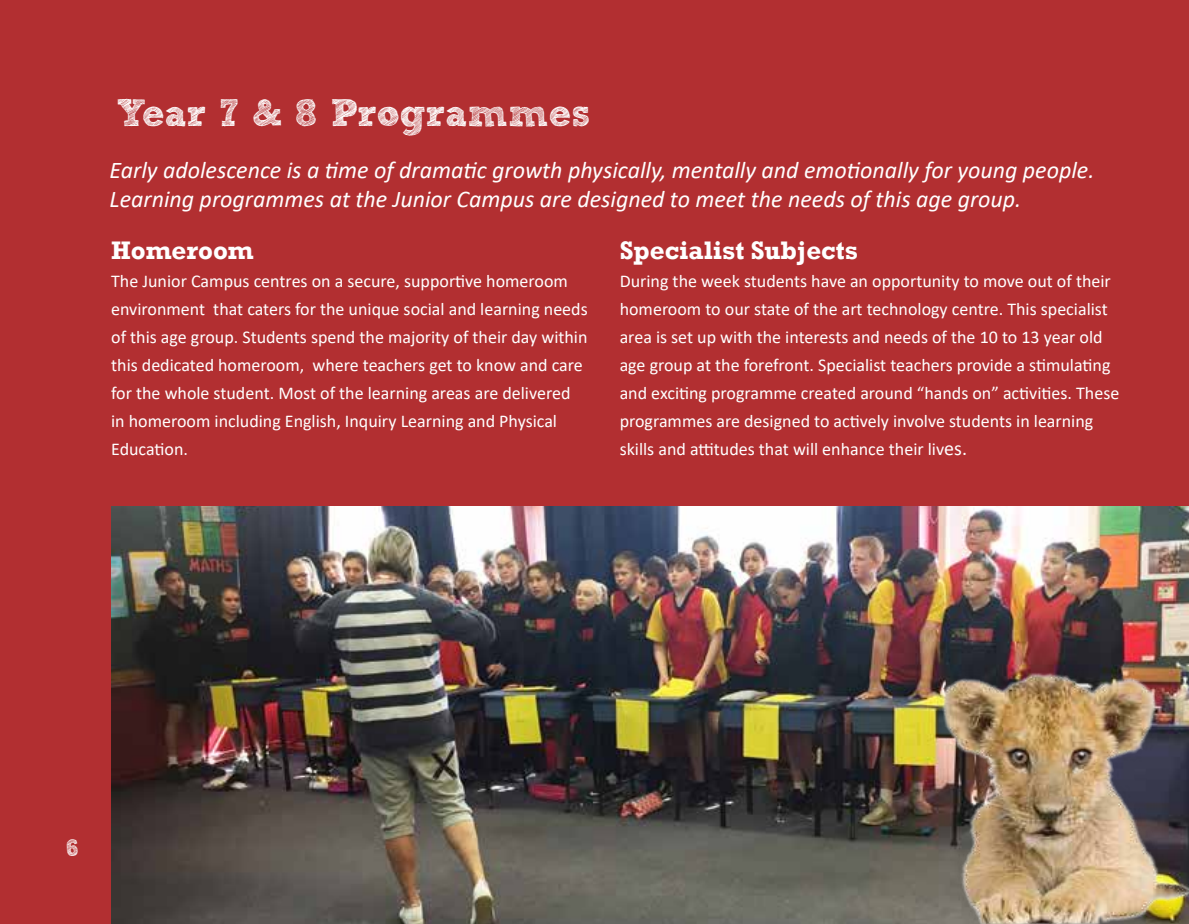
<style>
.page{position:relative;width:1189px;height:924px;background:#b22f31}
.page>*{position:absolute;margin:0;border:0;box-sizing:border-box;transform-origin:0 0}
.t1{font:38px "Sketch Rockwell";color:#fff}
.t2{font:700 26px "Rockwell";color:#fff}
.t3{font:italic 24px/28.8px "Calibri";color:#fff}
.t4{font:24px "Sketch Rockwell";color:#fff}
.t5{font:18px/28px "Calibri";color:#fff}
.s1{font-size:20px}
</style>
<div class="page">
<img style="left:111px;top:506px;width:1078px;height:418px">
<img style="left:934px;top:658px;width:255px;height:266px">
<h1 class="t1" style="left:117px;top:99px;width:475px">Year 7 &amp; 8 Programmes</h1>
<h3 class="t3" style="left:110px;top:155px;width:986px">Early adolescence is a time of dramatic growth physically, mentally and emotionally for young people.<br>Learning programmes at the Junior Campus are designed to meet the needs of this age group.</h3>
<h2 class="t2" style="left:111px;top:241px;width:144px">Homeroom</h2>
<p class="t5" style="left:111px;top:266px;width:478px">The Junior Campus centres on a secure, supportive homeroom environment that caters for the unique social and learning needs of this age group. Students spend the majority of their day within this dedicated homeroom, where teachers get to know and care for the whole student. Most of the learning areas are delivered in homeroom including English, Inquiry Learning and Physical Education.</p>
<h2 class="t2" style="left:620px;top:241px;width:240px">Specialist Subjects</h2>
<p class="t5" style="left:620px;top:268px;width:501px">During the week students have an opportunity to move out of their homeroom to our state of the art technology centre. This specialist area is set up with the interests and needs of the 10 to 13 year old age group at the forefront. Specialist teachers provide a stimulating and exciting programme created around “hands on” activities. These programmes are designed to actively involve students in learning skills and attitudes that will enhance their liv<span class="s1">es.</span></p>
<h3 class="t4" style="left:66px;top:838px;width:14px">6</h3>
</div>
